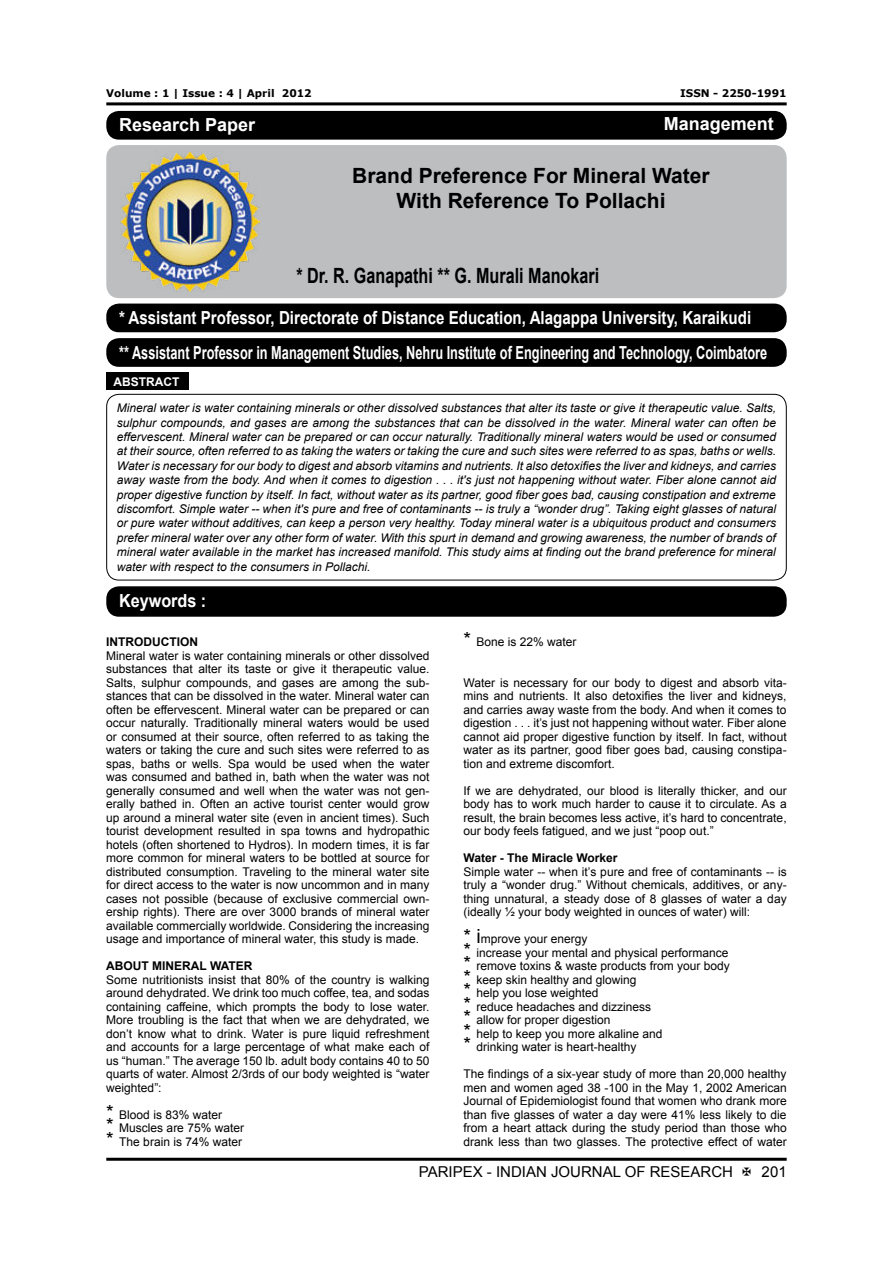
<style>
.page{position:relative;width:893px;height:1263px;background:#fff}
.page>*{position:absolute;margin:0;border:0;box-sizing:border-box;transform-origin:0 0}
.t1{font:700 21px/25.2px "Arial";color:#000;text-align:center}
.t2{font:700 21px "Arial";color:#000;scale:.77 1}
.t3{font:700 18px "Arial";color:#fff;scale:.71 1}
.t4{font:700 18px "Arial";color:#fff;scale:.84 1}
.t5{font:700 18px "Arial";color:#fff}
.t6{font:700 18px "Arial";color:#fff;scale:.9 1}
.t7{font:15px "Arial";color:#000}
.t8{font:12px/13.5px "Arial";color:#000;text-align:justify}
.t9{font:italic 12px/14.4px "Arial";color:#000;text-align:justify}
.t10{font:700 12px "Arial";color:#000}
.t11{font:700 12px "Arial";color:#fff}
.t12{font:700 10.5px "Verdana";color:#000}
.s1{font-size:19.5px}
</style>
<div class="page">
<hr style="left:106px;top:102px;width:681px;height:3px;background:#000">
<hr style="left:106px;top:1158px;width:681px;height:3px;background:#000">
<div style="left:106px;top:145px;width:681px;height:153px;background:#bcbec0;border-radius:13px"></div>
<div style="left:106px;top:111px;width:681px;height:29px;background:#000;border-radius:13px"></div>
<div style="left:106px;top:304px;width:681px;height:28px;background:#000;border-radius:13px"></div>
<img style="left:120px;top:152px;width:140px;height:139px">
<div style="left:106px;top:586px;width:681px;height:31px;background:#000;border-radius:13px"></div>
<div style="left:106px;top:394px;width:681px;height:186px;border:1px solid #000;border-radius:12px"></div>
<div style="left:106px;top:373px;width:82px;height:17px;background:#000"></div>
<div style="left:106px;top:338px;width:681px;height:29px;background:#000;border-radius:13px"></div>
<p class="t12" style="left:106px;top:89px;width:207px">Volume : 1 | Issue : 4 | April 2012</p>
<p class="t12" style="left:680px;top:89px;width:108px">ISSN - 2250-1991</p>
<h2 class="t5" style="left:119px;top:118px;width:138px">Research Paper</h2>
<h2 class="t5" style="left:664px;top:117px;width:112px">Management</h2>
<h1 class="t1" style="left:352px;top:165px;width:359px">Brand Preference For Mineral Water<br>With Reference To Pollachi</h1>
<h1 class="t2" style="left:296px;top:268px;width:395px">* Dr. R. Ganapathi ** G. Murali Manokari</h1>
<h2 class="t4" style="left:119px;top:311px;width:754px">* Assistant Professor, Directorate of Distance Education, Alagappa University, Karaikudi</h2>
<h2 class="t3" style="left:119px;top:345px;width:914px">** Assistant Professor in Management Studies, Nehru Institute of Engineering and Technology, Coimbatore</h2>
<p class="t11" style="left:113px;top:377px;width:67px">ABSTRACT</p>
<p class="t9" style="left:117px;top:402px;width:661px">Mineral water is water containing minerals or other dissolved substances that alter its taste or give it therapeutic value. Salts, sulphur compounds, and gases are among the substances that can be dissolved in the water. Mineral water can often be effervescent. Mineral water can be prepared or can occur naturally. Traditionally mineral waters would be used or consumed at their source, often referred to as taking the waters or taking the cure and such sites were referred to as spas, baths or wells.<br>Water is necessary for our body to digest and absorb vitamins and nutrients. It also detoxifies the liver and kidneys, and carries away waste from the body. And when it comes to digestion . . . it's just not happening without water. Fiber alone cannot aid proper digestive function by itself. In fact, without water as its partner, good fiber goes bad, causing constipation and extreme discomfort. Simple water -- when it's pure and free of contaminants -- is truly a “wonder drug”. Taking eight glasses of natural or pure water without additives, can keep a person very healthy. Today mineral water is a ubiquitous product and consumers prefer mineral water over any other form of water. With this spurt in demand and growing awareness, the number of brands of mineral water available in the market has increased manifold. This study aims at finding out the brand preference for mineral water with respect to the consumers in Pollachi.</p>
<h2 class="t6" style="left:119px;top:594px;width:99px">Keywords :</h2>
<p class="t10" style="left:106px;top:638px;width:93px">INTRODUCTION</p>
<p class="t8" style="left:106px;top:650px;width:325px">Mineral water is water containing minerals or other dissolved substances that alter its taste or give it therapeutic value.<br>Salts, sulphur compounds, and gases are among the sub&shy;stances that can be dissolved in the water. Mineral water can often be effervescent. Mineral water can be prepared or can occur naturally. Traditionally mineral waters would be used or consumed at their source, often referred to as taking the waters or taking the cure and such sites were referred to as spas, baths or wells. Spa would be used when the water was consumed and bathed in, bath when the water was not generally consumed and well when the water was not gen&shy;erally bathed in. Often an active tourist center would grow up around a mineral water site (even in ancient times). Such tourist development resulted in spa towns and hydropathic hotels (often shortened to Hydros). In modern times, it is far more common for mineral waters to be bottled at source for distributed consumption. Traveling to the mineral water site for direct access to the water is now uncommon and in many cases not possible (because of exclusive commercial own&shy;ership rights). There are over 3000 brands of mineral water available commercially worldwide. Considering the increasing usage and importance of mineral water, this study is made.</p>
<p class="t10" style="left:106px;top:962px;width:148px">ABOUT MINERAL WATER</p>
<p class="t8" style="left:106px;top:974px;width:325px">Some nutritionists insist that 80% of the country is walking around dehydrated. We drink too much coffee, tea, and sodas containing caffeine, which prompts the body to lose water.<br>More troubling is the fact that when we are dehydrated, we don’t know what to drink. Water is pure liquid refreshment and accounts for a large percentage of what make each of us “human.” The average 150 lb. adult body contains 40 to 50 quarts of water. Almost 2/3rds of our body weighted is “water weighted”:</p>
<p class="t8" style="left:106px;top:1109px;width:139px;text-align:left"><span class="s1">*</span> Blood is 83% water<br><span class="s1">*</span> Muscles are 75% water <span class="s1">*</span> The brain is 74% water</p>
<p class="t8" style="left:463px;top:636px;width:115px"><span class="s1">*</span> Bone is 22% water</p>
<p class="t8" style="left:463px;top:677px;width:325px">Water is necessary for our body to digest and absorb vita&shy;mins and nutrients. It also detoxifies the liver and kidneys, and carries away waste from the body. And when it comes to digestion . . . it’s just not happening without water. Fiber alone cannot aid proper digestive function by itself. In fact, without water as its partner, good fiber goes bad, causing constipa&shy;tion and extreme discomfort.</p>
<p class="t8" style="left:463px;top:785px;width:325px">If we are dehydrated, our blood is literally thicker, and our body has to work much harder to cause it to circulate. As a result, the brain becomes less active, it’s hard to concentrate, our body feels fatigued, and we just “poop out.”</p>
<p class="t10" style="left:463px;top:854px;width:156px">Water - The Miracle Worker</p>
<p class="t8" style="left:463px;top:866px;width:325px">Simple water -- when it’s pure and free of contaminants -- is truly a “wonder drug.” Without chemicals, additives, or any&shy;thing unnatural, a steady dose of 8 glasses of water a day (ideally ½ your body weighted in ounces of water) will:</p>
<p class="t8" style="left:463px;top:933px;width:268px;text-align:left"><span class="s1">* i</span>mprove your energy<br><span class="s1">*</span> increase your mental and physical performance <span class="s1">*</span> remove toxins &amp; waste products from your body <span class="s1">*</span> keep skin healthy and glowing<br><span class="s1">*</span> help you lose weighted<br><span class="s1">*</span> reduce headaches and dizziness<br><span class="s1">*</span> allow for proper digestion<br><span class="s1">*</span> help to keep you more alkaline and<br><span class="s1">*</span> drinking water is heart-healthy</p>
<p class="t8" style="left:463px;top:1067px;width:325px">The findings of a six-year study of more than 20,000 healthy men and women aged 38 -100 in the May 1, 2002 American Journal of Epidemiologist found that women who drank more than five glasses of water a day were 41% less likely to die from a heart attack during the study period than those who drank less than two glasses. The protective effect of water</p>
<p class="t7" style="left:419px;top:1166px;width:316px">PARIPEX - INDIAN JOURNAL OF RESEARCH</p>
<p class="t7" style="left:762px;top:1166px;width:27px">201</p>
</div>
